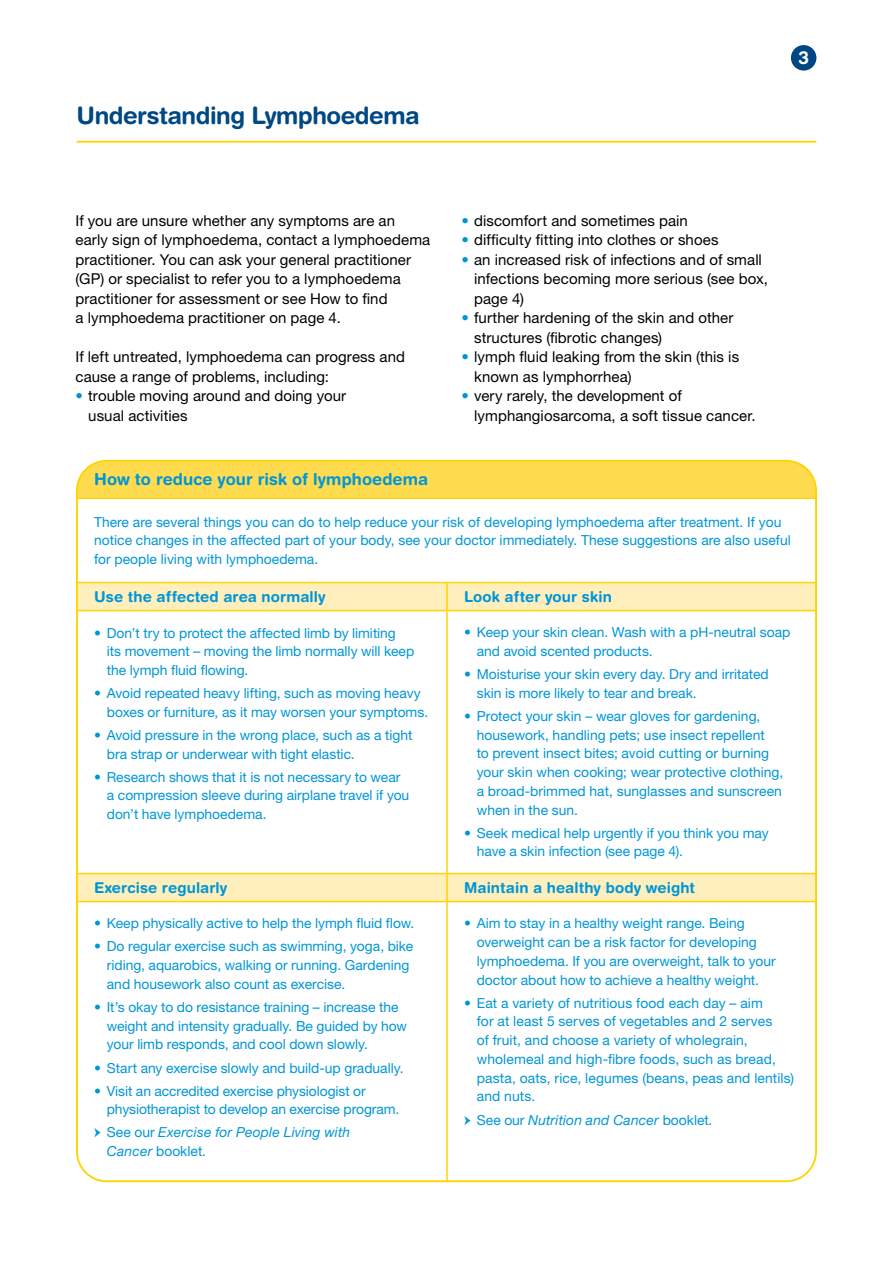
<style>
.page{position:relative;width:893px;height:1263px;background:#fff}
.page>*{position:absolute;margin:0;border:0;box-sizing:border-box;transform-origin:0 0}
.t1{font:700 24px "Helvetica Rounded LT Std";letter-spacing:-.02em;color:#004883}
.t2{font:700 18px "Helvetica Rounded LT Std";color:#fff}
.t3{font:700 16.5px "Helvetica Rounded LT Std";letter-spacing:.005em;color:#0096d6}
.t4{font:15px/19.5px "Helvetica Neue LT Std";letter-spacing:.005em;color:#000}
.t5{font:700 15px "Helvetica Rounded LT Std";letter-spacing:.005em;color:#0096d6}
.t6{font:13.8px/18.8px "Helvetica Neue LT Std";color:#0096d6}
.t7{font:italic 13.8px/18.8px "Helvetica Neue LT Std";letter-spacing:.01em;color:#0096d6}
.s1{color:#0096d6}
.s2{font-family:"Minion Pro";font-weight:500;font-style:normal;font-size:16.5px}
.s3{font-style:normal}
</style>
<div class="page">
<hr style="left:77px;top:141px;width:739px;height:2px;background:#ffd400">
<div style="left:791px;top:45px;width:25px;height:26px;background:#004883;border-radius:50%"></div>
<div style="left:77px;top:461px;width:739px;height:37px;background:#ffdb4f"></div>
<svg style="left:78px;top:581px;width:737px;height:600px"></svg>
<hr style="left:816px;top:461px;width:1px;height:36px;background:#ffd400">
<hr style="left:77px;top:497px;width:370px;height:2px;background:#ffd400">
<hr style="left:447px;top:497px;width:369px;height:2px;background:#ffd400">
<hr style="left:77px;top:582px;width:370px;height:1px;background:#ffd400">
<hr style="left:447px;top:582px;width:369px;height:1px;background:#ffd400">
<svg style="left:79px;top:583px;width:735px;height:27px;background:#ffeeb9"></svg>
<hr style="left:446px;top:611px;width:2px;height:262px;background:#ffd400">
<svg style="left:79px;top:873px;width:735px;height:28px;background:#ffedb2"></svg>
<hr style="left:446px;top:902px;width:2px;height:279px;background:#ffd400">
<hr style="left:816px;top:902px;width:1px;height:279px;background:#ffd400">
<hr style="left:77px;top:610px;width:370px;height:1px;background:#ffd400">
<hr style="left:447px;top:610px;width:369px;height:1px;background:#ffd400">
<hr style="left:77px;top:901px;width:370px;height:1px;background:#ffd400">
<hr style="left:447px;top:901px;width:369px;height:1px;background:#ffd400">
<h1 class="t1" style="left:77px;top:101px;width:345px">Understanding Lymphoedema</h1>
<h2 class="t2" style="left:798px;top:47px;width:12px">3</h2>
<p class="t4" style="left:75px;top:211px;width:356px">If you are unsure whether any symptoms are an early sign of lymphoedema, contact a lymphoedema practitioner. You can ask your general practitioner (GP) or specialist to refer you to a lymphoedema practitioner for assessment or see How to find<br>a lymphoedema practitioner on page 4.</p>
<p class="t4" style="left:75px;top:347px;width:331px">If left untreated, lymphoedema can progress and cause a range of problems, including:</p>
<p class="t4" style="left:88px;top:386px;width:259px;text-indent:-13px"><span class="s1">•</span> trouble moving around and doing your usual activities</p>
<p class="t4" style="left:461px;top:211px;width:228px"><span class="s1">•</span> discomfort and sometimes pain</p>
<p class="t4" style="left:461px;top:230px;width:259px"><span class="s1">•</span> difficulty fitting into clothes or shoes</p>
<p class="t4" style="left:474px;top:250px;width:296px;text-indent:-13px"><span class="s1">•</span> an increased risk of infections and of small infections becoming more serious (see box, page 4)</p>
<p class="t4" style="left:474px;top:308px;width:261px;text-indent:-13px"><span class="s1">•</span> further hardening of the skin and other structures (fibrotic changes)</p>
<p class="t4" style="left:474px;top:347px;width:267px;text-indent:-13px"><span class="s1">•</span> lymph fluid leaking from the skin (this is known as lymphorrhea)</p>
<p class="t4" style="left:474px;top:386px;width:283px;text-indent:-13px"><span class="s1">•</span> very rarely, the development of lymphangiosarcoma, a soft tissue cancer.</p>
<p class="t3" style="left:94px;top:469px;width:336px">How to reduce your risk of lymphoedema</p>
<p class="t6" style="left:94px;top:512px;width:698px">There are several things you can do to help reduce your risk of developing lymphoedema after treatment. If you notice changes in the affected part of your body, see your doctor immediately. These suggestions are also useful for people living with lymphoedema.</p>
<p class="t5" style="left:94px;top:588px;width:233px">Use the affected area normally</p>
<p class="t5" style="left:464px;top:588px;width:149px">Look after your skin</p>
<p class="t6" style="left:107px;top:623px;width:309px;text-indent:-13px">• Don’t try to protect the affected limb by limiting<br>its movement – moving the limb normally will keep the lymph fluid flowing.</p>
<p class="t6" style="left:107px;top:683px;width:323px;text-indent:-13px">• Avoid repeated heavy lifting, such as moving heavy boxes or furniture, as it may worsen your symptoms.</p>
<p class="t6" style="left:107px;top:725px;width:307px;text-indent:-13px">• Avoid pressure in the wrong place, such as a tight bra strap or underwear with tight elastic.</p>
<p class="t6" style="left:107px;top:767px;width:304px;text-indent:-13px">• Research shows that it is not necessary to wear a compression sleeve during airplane travel if you don’t have lymphoedema.</p>
<p class="t6" style="left:477px;top:623px;width:315px;text-indent:-13px">• Keep your skin clean. Wash with a pH-neutral soap and avoid scented products.</p>
<p class="t6" style="left:477px;top:665px;width:293px;text-indent:-13px">• Moisturise your skin every day. Dry and irritated skin is more likely to tear and break.</p>
<p class="t6" style="left:477px;top:706px;width:308px;text-indent:-13px">• Protect your skin – wear gloves for gardening, housework, handling pets; use insect repellent<br>to prevent insect bites; avoid cutting or burning your skin when cooking; wear protective clothing, a broad-brimmed hat, sunglasses and sunscreen when in the sun.</p>
<p class="t6" style="left:477px;top:823px;width:293px;text-indent:-13px">• Seek medical help urgently if you think you may have a skin infection (see page 4).</p>
<p class="t5" style="left:94px;top:879px;width:135px">Exercise regularly</p>
<p class="t5" style="left:464px;top:879px;width:233px">Maintain a healthy body weight</p>
<p class="t6" style="left:94px;top:914px;width:322px">• Keep physically active to help the lymph fluid flow.</p>
<p class="t6" style="left:107px;top:937px;width:308px;text-indent:-13px">• Do regular exercise such as swimming, yoga, bike riding, aquarobics, walking or running. Gardening and housework also count as exercise.</p>
<p class="t6" style="left:107px;top:997px;width:302px;text-indent:-13px">• It’s okay to do resistance training – increase the weight and intensity gradually. Be guided by how your limb responds, and cool down slowly.</p>
<p class="t6" style="left:94px;top:1058px;width:311px">• Start any exercise slowly and build-up gradually.</p>
<p class="t6" style="left:107px;top:1081px;width:294px;text-indent:-13px">• Visit an accredited exercise physiologist or physiotherapist to develop an exercise program.</p>
<p class="t7" style="left:107px;top:1123px;width:245px;text-indent:-13px"><span class="s2">→</span> <span class="s3">See our</span> Exercise for People Living with<br>Cancer <span class="s3">booklet.</span></p>
<p class="t6" style="left:477px;top:914px;width:300px;text-indent:-13px">• Aim to stay in a healthy weight range. Being overweight can be a risk factor for developing lymphoedema. If you are overweight, talk to your doctor about how to achieve a healthy weight.</p>
<p class="t6" style="left:477px;top:993px;width:319px;text-indent:-13px">• Eat a variety of nutritious food each day – aim<br>for at least 5 serves of vegetables and 2 serves<br>of fruit, and choose a variety of wholegrain, wholemeal and high-fibre foods, such as bread, pasta, oats, rice, legumes (beans, peas and lentils) and nuts.</p>
<p class="t7" style="left:464px;top:1110px;width:250px"><span class="s2">→</span> <span class="s3">See our</span> Nutrition and Cancer <span class="s3">booklet</span>.</p>
</div>
